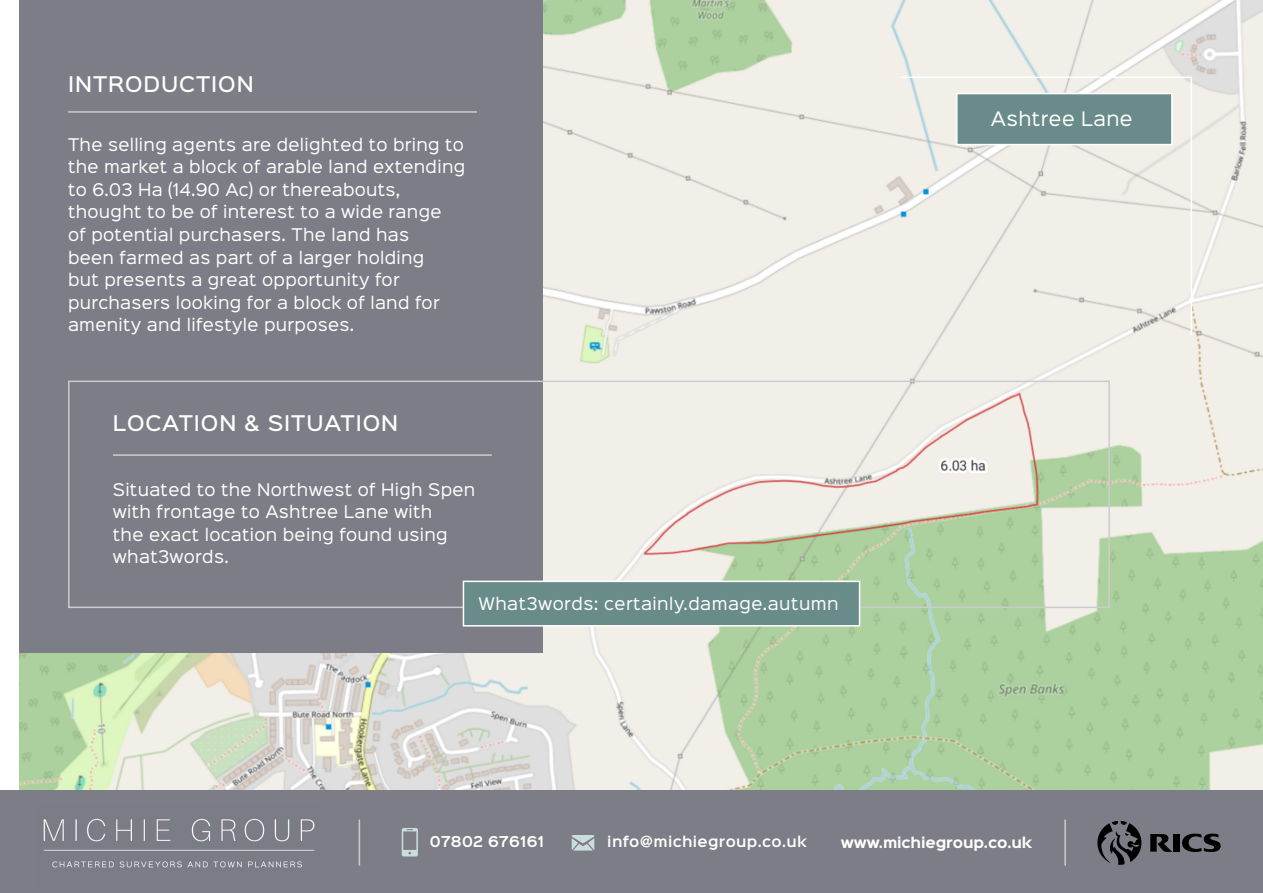
<style>
.page{position:relative;width:1263px;height:893px;background:#fff}
.page>*{position:absolute;margin:0;border:0;box-sizing:border-box;transform-origin:0 0}
.t1{font:500 19.5px "Sinkin Sans 500";letter-spacing:.05em;color:#fff}
.t2{font:18px "Sinkin Sans 400";letter-spacing:.025em;color:#fff}
.t3{font:15.75px/22.5px "Sinkin Sans 400";letter-spacing:.02em;color:#fff}
.t4{font:600 13.5px "Sinkin Sans 600";letter-spacing:.025em;color:#fff}
.t5{font:700 13.5px "Sinkin Sans 700";letter-spacing:-.01em;color:#fff}
</style>
<div class="page">
<img style="left:19px;top:0;width:1244px;height:791px">
<div style="left:956px;top:93px;width:217px;height:52px;background:#698c8a;border:2px solid #fff"></div>
<hr style="left:900px;top:77px;width:291px;height:1px;background:#fff">
<hr style="left:1190px;top:77px;width:2px;height:259px;background:#fff">
<div style="left:0;top:0;width:542px;height:653px;background:#7d7d87"></div>
<hr style="left:68px;top:111px;width:409px;height:2px;background:#cccccf">
<hr style="left:113px;top:454px;width:379px;height:2px;background:#cccccf">
<div style="left:68px;top:381px;width:1042px;height:227px;border:2px solid #cccccf"></div>
<div style="left:463px;top:581px;width:397px;height:45px;background:#698c8a;border:2px solid #fff"></div>
<div style="left:0;top:0;width:19px;height:791px;background:#fff"></div>
<div style="left:0;top:791px;width:1263px;height:102px;background:#7d7d87"></div>
<svg style="left:1150px;top:834px;width:22px;height:18px"></svg>
<svg style="left:1182px;top:833px;width:39px;height:19px"></svg>
<div style="left:1174px;top:834px;width:6px;height:18px;background:#000"></div>
<svg style="left:1097px;top:821px;width:44px;height:44px"></svg>
<hr style="left:359px;top:820px;width:1px;height:45px;background:#cccccf">
<hr style="left:1064px;top:820px;width:2px;height:45px;background:#cccccf">
<img style="left:43px;top:818px;width:272px;height:50px">
<svg style="left:402px;top:828px;width:16px;height:28px"></svg>
<svg style="left:572px;top:835px;width:22px;height:15px"></svg>
<p class="t1" style="left:68px;top:68px;width:187px">INTRODUCTION</p>
<p class="t3" style="left:68px;top:132px;width:399px">The selling agents are delighted to bring to the market a block of arable land extending to 6.03 Ha (14.90 Ac) or thereabouts, thought to be of interest to a wide range<br>of potential purchasers. The land has<br>been farmed as part of a larger holding<br>but presents a great opportunity for purchasers looking for a block of land for amenity and lifestyle purposes.</p>
<p class="t1" style="left:113px;top:407px;width:287px">LOCATION &amp; SITUATION</p>
<p class="t3" style="left:113px;top:477px;width:364px">Situated to the Northwest of High Spen with frontage to Ashtree Lane with<br>the exact location being found using what3words.</p>
<p class="t3" style="left:478px;top:591px;width:362px">What3words: certainly.damage.autumn</p>
<p class="t2" style="left:991px;top:103px;width:143px">Ashtree Lane</p>
<p class="t4" style="left:430px;top:830px;width:116px">07802 676161</p>
<p class="t4" style="left:607px;top:830px;width:201px">info@michiegroup.co.uk</p>
<p class="t5" style="left:841px;top:835px;width:193px">www.michiegroup.co.uk</p>
</div>
